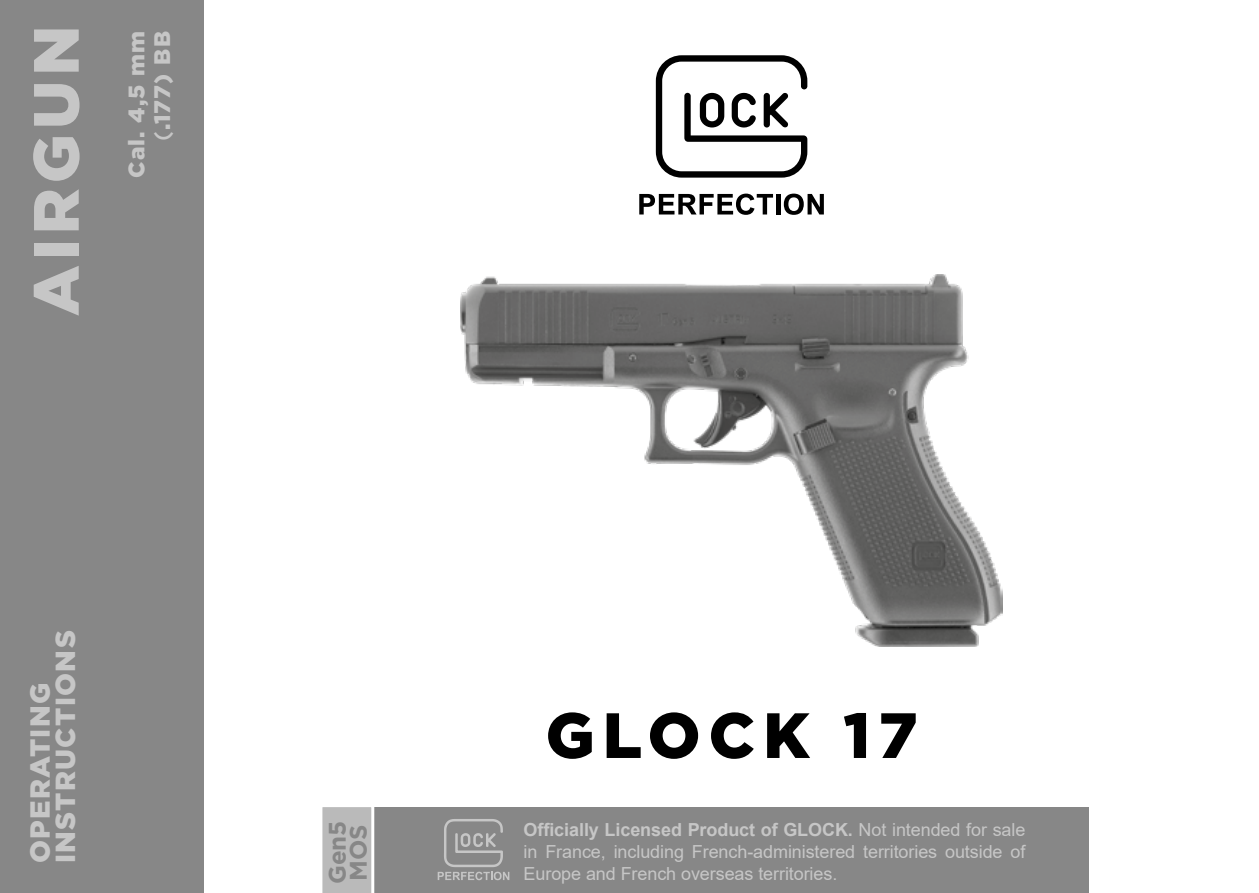
<style>
.page{position:relative;width:1259px;height:893px;background:#fff}
.page>*{position:absolute;margin:0;border:0;box-sizing:border-box;transform-origin:0 0}
.t1{font:900 63.9px "Gotham";letter-spacing:.125em;color:#000}
.t2{font:900 63.9px "Gotham";letter-spacing:.08em;color:#c6c6c6}
.t3{font:900 27.6px/25.5px "Gotham";letter-spacing:.05em;color:#c6c6c6}
.t4{font:700 24px/21px "Gotham";color:#878787}
.t5{font:900 22.5px/25.5px "Gotham";letter-spacing:.05em;color:#c6c6c6;text-align:right}
.t6{font:18px/21.6px "Arial";letter-spacing:-.005em;color:#c6c6c6;text-align:justify}
.s1{font-weight:500}
.s2{font-weight:700}
</style>
<div class="page">
<div style="left:0;top:0;width:204px;height:893px;background:#878787"></div>
<div style="left:374px;top:807px;width:715px;height:86px;background:#878787"></div>
<svg style="left:322px;top:807px;width:53px;height:86px;background:#bdbdbd"></svg>
<svg style="left:656px;top:55px;width:151px;height:123px"></svg>
<svg style="left:639px;top:194px;width:134px;height:21px"></svg>
<hr style="left:776px;top:194px;width:4px;height:20px;background:#000">
<svg style="left:784px;top:194px;width:40px;height:21px"></svg>
<img style="left:461px;top:275px;width:541px;height:371px">
<svg style="left:438px;top:819px;width:71px;height:61px"></svg>
<h1 class="t2" style="left:12px;top:316px;width:292px;rotate:-90deg">AIRGUN</h1>
<p class="t5" style="left:124px;top:178px;width:148px;rotate:-90deg">Cal. 4,5 mm <span class="s1">(</span>.177) BB</p>
<h2 class="t3" style="left:27px;top:863px;width:234px;rotate:-90deg">OPERATING<br>INSTRUCTIONS</h2>
<h1 class="t1" style="left:545px;top:691px;width:373px">GLOCK 17</h1>
<h3 class="t4" style="left:327px;top:884px;width:65px;rotate:-90deg">Gen5<br>MOS</h3>
<p class="t6" style="left:523px;top:819px;width:503px"><span class="s2">Officially Licensed Product of GLOCK.</span> Not intended for sale in France, including French-administered territories outside of Europe and French overseas territories.</p>
</div>
